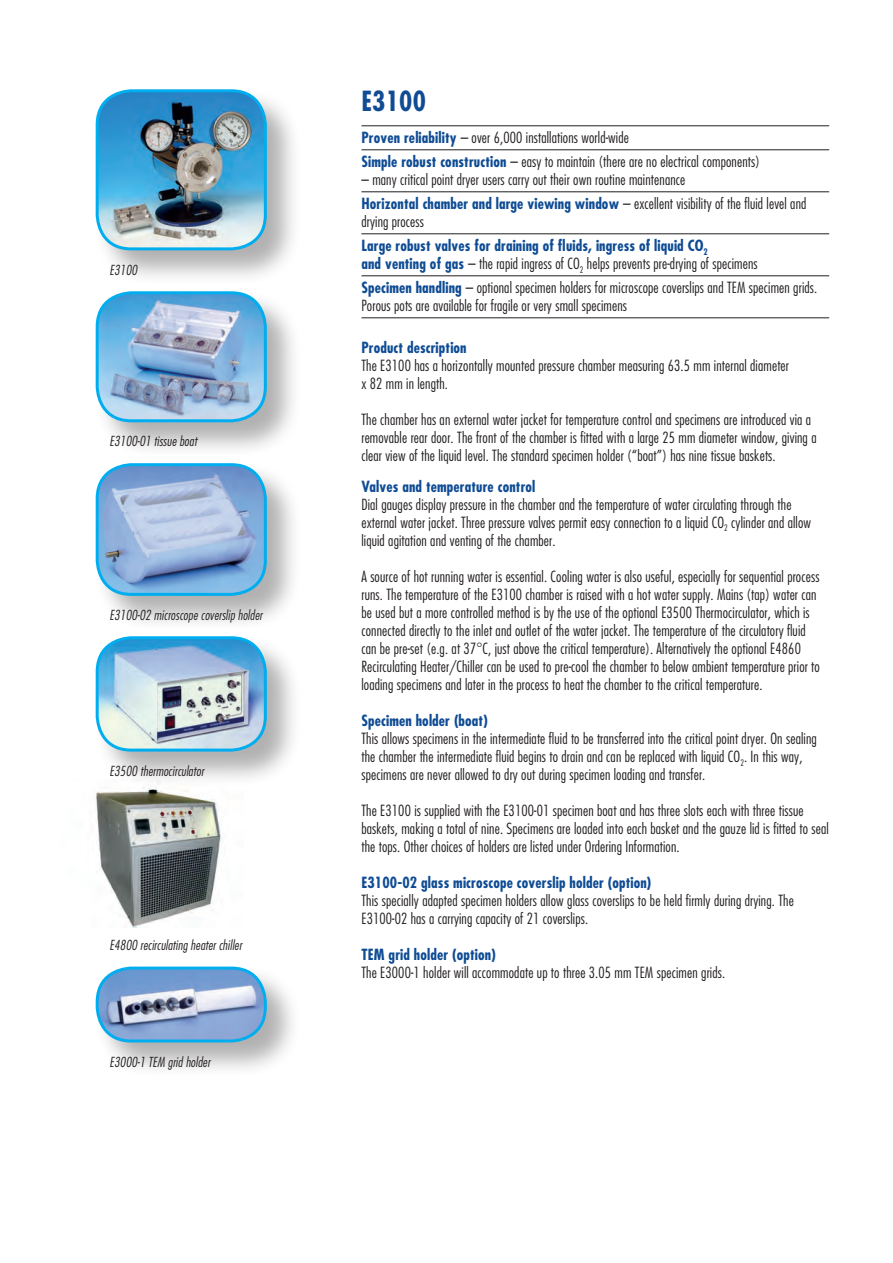
<style>
.page{position:relative;width:893px;height:1263px;background:#fff}
.page>*{position:absolute;margin:0;border:0;box-sizing:border-box;transform-origin:0 0}
.t1{font:700 condensed 27px "Futura";letter-spacing:.01em;color:#0f4c94}
.t2{font:300 condensed 15px/18px "Futura";letter-spacing:.01em;color:#231f20}
.t3{font:700 condensed 15px/24px "Futura";letter-spacing:.01em;color:#0f4c94}
.t4{font:italic 300 condensed 13.5px "Futura";letter-spacing:.01em;color:#231f20}
.s1{font-weight:700;color:#0f4c94}
.s2{font-weight:300;color:#231f20}
</style>
<div class="page">
<hr style="left:361px;top:125px;width:468px;height:1px;background:#231f20">
<hr style="left:361px;top:149px;width:468px;height:1px;background:#231f20">
<hr style="left:361px;top:191px;width:468px;height:1px;background:#231f20">
<hr style="left:361px;top:233px;width:468px;height:1px;background:#231f20">
<hr style="left:361px;top:275px;width:468px;height:1px;background:#231f20">
<hr style="left:361px;top:317px;width:468px;height:1px;background:#231f20">
<div style="left:94px;top:462px;width:209px;height:170px;background:#231f20;opacity:.35"></div>
<img style="left:97px;top:465px;width:168px;height:128px">
<div style="left:96px;top:463px;width:171px;height:133px;border:3px solid #00aeef;border-radius:34px"></div>
<div style="left:94px;top:88px;width:209px;height:198px;background:#231f20;opacity:.35"></div>
<img style="left:97px;top:91px;width:168px;height:158px">
<div style="left:96px;top:89px;width:171px;height:161px;border:3px solid #00aeef;border-radius:34px"></div>
<div style="left:94px;top:290px;width:209px;height:168px;background:#231f20;opacity:.35"></div>
<img style="left:97px;top:293px;width:168px;height:128px">
<div style="left:96px;top:291px;width:171px;height:131px;border:3px solid #00aeef;border-radius:34px"></div>
<div style="left:94px;top:965px;width:208px;height:113px;background:#231f20;opacity:.35"></div>
<img style="left:97px;top:968px;width:168px;height:73px">
<div style="left:96px;top:966px;width:171px;height:76px;border:3px solid #00aeef;border-radius:34px"></div>
<div style="left:94px;top:635px;width:209px;height:152px;background:#231f20;opacity:.35"></div>
<img style="left:98px;top:638px;width:167px;height:112px">
<div style="left:96px;top:636px;width:171px;height:115px;border:3px solid #00aeef;border-radius:34px"></div>
<img style="left:94px;top:779px;width:163px;height:148px">
<p class="t4" style="left:109px;top:262px;width:29px">E3100</p>
<p class="t4" style="left:109px;top:433px;width:89px">E3100-01 tissue boat</p>
<p class="t4" style="left:109px;top:607px;width:154px">E3100-02 microscope coverslip holder</p>
<p class="t4" style="left:109px;top:763px;width:96px">E3500 thermocirculator</p>
<p class="t4" style="left:109px;top:937px;width:134px">E4800 recirculating heater chiller</p>
<p class="t4" style="left:109px;top:1054px;width:102px">E3000-1 TEM grid holder</p>
<h1 class="t1" style="left:361px;top:84px;width:66px">E3100</h1>
<p class="t2" style="left:361px;top:126px;width:400px;line-height:24px"><span class="s1">Proven reliability</span> – over 6,000 installations world-wide<br><span class="s1">Simple robust construction</span> – easy to maintain (there are no electrical components)</p>
<p class="t2" style="left:361px;top:168px;width:446px;line-height:24px">– many critical point dryer users carry out their own routine maintenance<br><span class="s1">Horizontal chamber and large viewing window</span> – excellent visibility of the fluid level and</p>
<p class="t3" style="left:361px;top:210px;width:348px"><span class="s2">drying process<br></span>Large robust valves for draining of fluids, ingress of liquid CO<sub>2</sub></p>
<p class="t2" style="left:361px;top:252px;width:457px;line-height:24px"><span class="s1">and venting of gas</span> – the rapid ingress of CO<sub>2</sub> helps prevents pre-drying of specimens<br><span class="s1">Specimen handling</span> – optional specimen holders for microscope coverslips and TEM specimen grids.</p>
<p class="t2" style="left:361px;top:297px;width:267px">Porous pots are available for fragile or very small specimens</p>
<p class="t3" style="left:361px;top:336px;width:107px">Product description</p>
<p class="t2" style="left:361px;top:357px;width:429px">The E3100 has a horizontally mounted pressure chamber measuring 63.5 mm internal diameter x 82 mm in length.</p>
<p class="t2" style="left:361px;top:411px;width:457px">The chamber has an external water jacket for temperature control and specimens are introduced via a removable rear door. The front of the chamber is fitted with a large 25 mm diameter window, giving a clear view of the liquid level. The standard specimen holder (“boat”) has nine tissue baskets.</p>
<p class="t3" style="left:361px;top:474px;width:175px">Valves and temperature control</p>
<p class="t2" style="left:361px;top:495px;width:451px">Dial gauges display pressure in the chamber and the temperature of water circulating through the external water jacket. Three pressure valves permit easy connection to a liquid CO<sub>2</sub> cylinder and allow liquid agitation and venting of the chamber.</p>
<p class="t2" style="left:361px;top:567px;width:460px">A source of hot running water is essential. Cooling water is also useful, especially for sequential process runs. The temperature of the E3100 chamber is raised with a hot water supply. Mains (tap) water can be used but a more controlled method is by the use of the optional E3500 Thermocirculator, which is connected directly to the inlet and outlet of the water jacket. The temperature of the circulatory fluid can be pre-set (e.g. at 37°C, just above the critical temperature). Alternatively the optional E4860<br>Recirculating Heater/Chiller can be used to pre-cool the chamber to below ambient temperature prior to loading specimens and later in the process to heat the chamber to the critical temperature.</p>
<p class="t3" style="left:361px;top:708px;width:128px">Specimen holder (boat)</p>
<p class="t2" style="left:361px;top:729px;width:457px">This allows specimens in the intermediate fluid to be transferred into the critical point dryer. On sealing the chamber the intermediate fluid begins to drain and can be replaced with liquid CO<sub>2</sub>. In this way, specimens are never allowed to dry out during specimen loading and transfer.</p>
<p class="t2" style="left:361px;top:801px;width:469px">The E3100 is supplied with the E3100-01 specimen boat and has three slots each with three tissue baskets, making a total of nine. Specimens are loaded into each basket and the gauze lid is fitted to seal the tops. Other choices of holders are listed under Ordering Information.</p>
<p class="t3" style="left:361px;top:870px;width:291px">E3100-02 glass microscope coverslip holder (option)</p>
<p class="t2" style="left:361px;top:891px;width:434px">This specially adapted specimen holders allow glass coverslips to be held firmly during drying. The<br>E3100-02 has a carrying capacity of 21 coverslips.</p>
<p class="t3" style="left:361px;top:942px;width:136px">TEM grid holder (option)</p>
<p class="t2" style="left:361px;top:963px;width:365px">The E3000-1 holder will accommodate up to three 3.05 mm TEM specimen grids.</p>
</div>
